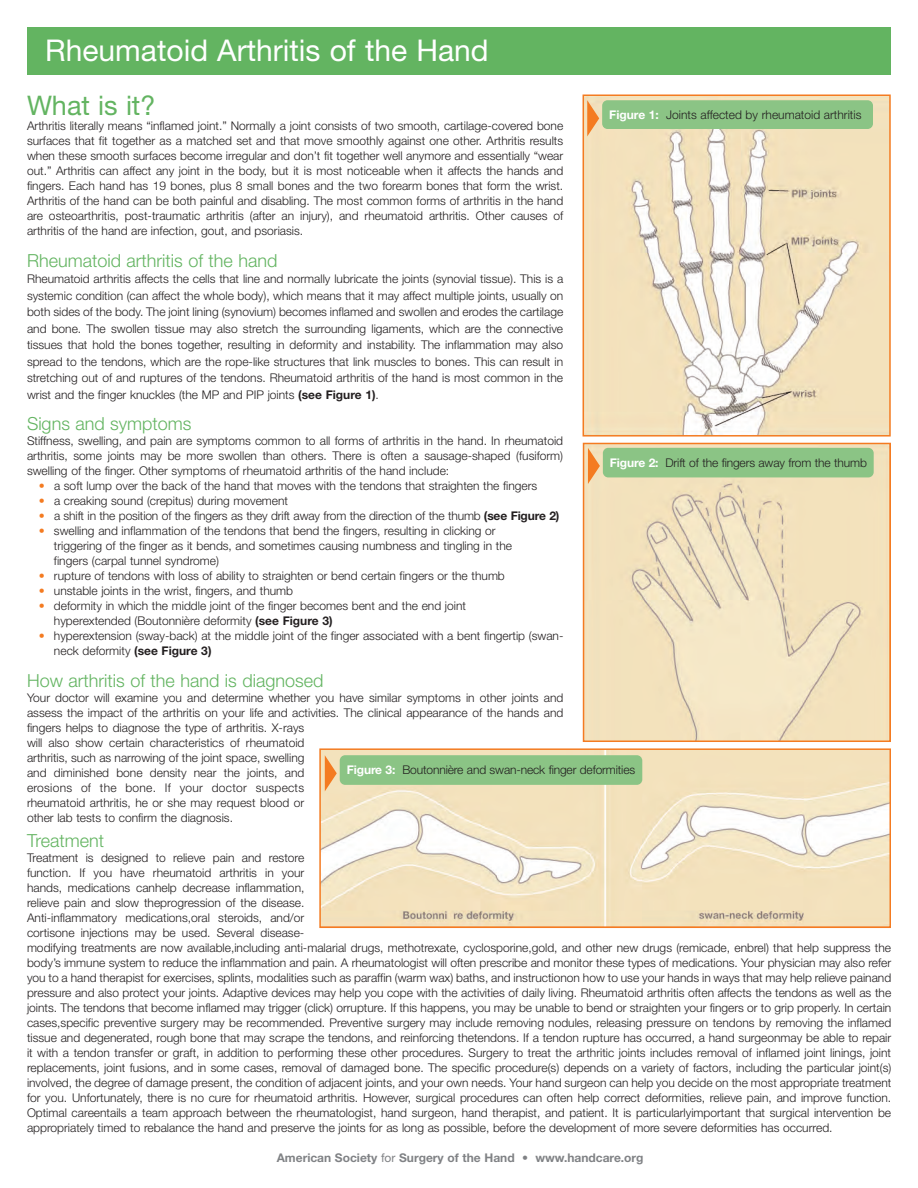
<style>
.page{position:relative;width:918px;height:1188px;background:#fff}
.page>*{position:absolute;margin:0;border:0;box-sizing:border-box;transform-origin:0 0}
.t1{font:30px "Helvetica Neue";color:#fff}
.t2{font:27px "Helvetica Neue";color:#63b461}
.t3{font:300 18px "Helvetica Neue";color:#63b461}
.t4{font:300 12px/15px "Helvetica Neue";color:#231f20}
.t5{font:700 12px "Helvetica Neue";color:#808285}
.s1{font-weight:700}
.s2{color:#f47b21}
.s3{font-weight:700;color:#fff}
.s4{font-weight:400}
</style>
<div class="page">
<div style="left:28px;top:27px;width:863px;height:47px;background:#63b461"></div>
<img style="left:586px;top:97px;width:302px;height:337px">
<div style="left:583px;top:94px;width:308px;height:343px;border:2px solid #f47b21"></div>
<img style="left:586px;top:446px;width:302px;height:293px">
<div style="left:583px;top:443px;width:308px;height:299px;border:2px solid #f47b21"></div>
<svg style="left:587px;top:100px;width:12px;height:36px"></svg>
<div style="left:602px;top:100px;width:271px;height:29px;background:#8bc485;border-radius:5px"></div>
<img style="left:322px;top:751px;width:566px;height:174px">
<div style="left:319px;top:748px;width:572px;height:180px;border:2px solid #f47b21"></div>
<svg style="left:588px;top:448px;width:12px;height:36px"></svg>
<div style="left:603px;top:448px;width:271px;height:29px;background:#8bc485;border-radius:5px"></div>
<svg style="left:325px;top:755px;width:12px;height:36px"></svg>
<div style="left:340px;top:755px;width:302px;height:30px;background:#8bc485;border-radius:5px"></div>
<h1 class="t1" style="left:45px;top:39px;width:445px">Rheumatoid Arthritis of the Hand</h1>
<h2 class="t2" style="left:27px;top:96px;width:130px">What is it?</h2>
<p class="t4" style="left:27px;top:120px;width:538px;text-align:justify">Arthritis literally means “inflamed joint.” Normally a joint consists of two smooth, cartilage-covered bone surfaces that fit together as a matched set and that move smoothly against one other. Arthritis results when these smooth surfaces become irregular and don’t fit together well anymore and essentially “wear out.” Arthritis can affect any joint in the body, but it is most noticeable when it affects the hands and fingers. Each hand has 19 bones, plus 8 small bones and the two forearm bones that form the wrist.<br>Arthritis of the hand can be both painful and disabling. The most common forms of arthritis in the hand are osteoarthritis, post-traumatic arthritis (after an injury), and rheumatoid arthritis. Other causes of arthritis of the hand are infection, gout, and psoriasis.</p>
<h3 class="t3" style="left:27px;top:254px;width:252px">Rheumatoid arthritis of the hand</h3>
<p class="t4" style="left:27px;top:272px;width:538px;line-height:16.5px;text-align:justify">Rheumatoid arthritis affects the cells that line and normally lubricate the joints (synovial tissue). This is a systemic condition (can affect the whole body), which means that it may affect multiple joints, usually on both sides of the body. The joint lining (synovium) becomes inflamed and swollen and erodes the cartilage and bone. The swollen tissue may also stretch the surrounding ligaments, which are the connective tissues that hold the bones together, resulting in deformity and instability. The inflammation may also spread to the tendons, which are the rope-like structures that link muscles to bones. This can result in stretching out of and ruptures of the tendons. Rheumatoid arthritis of the hand is most common in the wrist and the finger knuckles (the MP and PIP joints <span class="s1">(see Figure 1)</span>.</p>
<h3 class="t3" style="left:27px;top:417px;width:166px">Signs and symptoms</h3>
<p class="t4" style="left:27px;top:435px;width:538px;text-align:justify">Stiffness, swelling, and pain are symptoms common to all forms of arthritis in the hand. In rheumatoid arthritis, some joints may be more swollen than others. There is often a sausage-shaped (fusiform) swelling of the finger. Other symptoms of rheumatoid arthritis of the hand include:</p>
<p class="t4" style="left:39px;top:480px;width:500px"><span class="s2">•</span> a soft lump over the back of the hand that moves with the tendons that straighten the fingers</p>
<p class="t4" style="left:39px;top:495px;width:251px"><span class="s2">•</span> a creaking sound (crepitus) during movement</p>
<p class="t4" style="left:39px;top:510px;width:522px"><span class="s2">•</span> a shift in the position of the fingers as they drift away from the direction of the thumb <span class="s1">(see Figure 2)</span></p>
<p class="t4" style="left:54px;top:525px;width:460px;text-indent:-15px"><span class="s2">•</span> swelling and inflammation of the tendons that bend the fingers, resulting in clicking or triggering of the finger as it bends, and sometimes causing numbness and tingling in the fingers (carpal tunnel syndrome)</p>
<p class="t4" style="left:39px;top:570px;width:468px"><span class="s2">•</span> rupture of tendons with loss of ability to straighten or bend certain fingers or the thumb</p>
<p class="t4" style="left:39px;top:585px;width:256px"><span class="s2">•</span> unstable joints in the wrist, fingers, and thumb</p>
<p class="t4" style="left:54px;top:600px;width:414px;text-indent:-15px"><span class="s2">•</span> deformity in which the middle joint of the finger becomes bent and the end joint hyperextended (Boutonnière deformity <span class="s1">(see Figure 3)</span></p>
<p class="t4" style="left:54px;top:630px;width:511px;text-indent:-15px"><span class="s2">•</span> hyperextension (sway-back) at the middle joint of the finger associated with a bent fingertip (swan&shy;neck deformity <span class="s1">(see Figure 3)</span></p>
<h3 class="t3" style="left:27px;top:674px;width:298px">How arthritis of the hand is diagnosed</h3>
<p class="t4" style="left:27px;top:691px;width:538px">Your doctor will examine you and determine whether you have similar symptoms in other joints and assess the impact of the arthritis on your life and activities. The clinical appearance of the hands and fingers helps to diagnose the type of arthritis. X-rays<br>will also show certain characteristics of rheumatoid<br>arthritis, such as narrowing of the joint space, swelling<br>and diminished bone density near the joints, and<br>erosions of the bone. If your doctor suspects<br>rheumatoid arthritis, he or she may request blood or<br>other lab tests to confirm the diagnosis.</p>
<h3 class="t3" style="left:27px;top:834px;width:79px">Treatment</h3>
<p class="t4" style="left:27px;top:852px;width:866px">Treatment is designed to relieve pain and restore<br>function. If you have rheumatoid arthritis in your<br>hands, medications canhelp decrease inflammation,<br>relieve pain and slow theprogression of the disease.<br>Anti-inflammatory medications,oral steroids, and/or<br>cortisone injections may be used. Several disease-<br>modifying treatments are now available,including anti-malarial drugs, methotrexate, cyclosporine,gold, and other new drugs (remicade, enbrel) that help suppress the body’s immune system to reduce the inflammation and pain. A rheumatologist will often prescribe and monitor these types of medications. Your physician may also refer you to a hand therapist for exercises, splints, modalities such as paraffin (warm wax) baths, and instructionon how to use your hands in ways that may help relieve painand pressure and also protect your joints. Adaptive devices may help you cope with the activities of daily living. Rheumatoid arthritis often affects the tendons as well as the joints. The tendons that become inflamed may trigger (click) orrupture. If this happens, you may be unable to bend or straighten your fingers or to grip properly. In certain cases,specific preventive surgery may be recommended. Preventive surgery may include removing nodules, releasing pressure on tendons by removing the inflamed tissue and degenerated, rough bone that may scrape the tendons, and reinforcing thetendons. If a tendon rupture has occurred, a hand surgeonmay be able to repair it with a tendon transfer or graft, in addition to performing these other procedures. Surgery to treat the arthritic joints includes removal of inflamed joint linings, joint replacements, joint fusions, and in some cases, removal of damaged bone. The specific procedure(s) depends on a variety of factors, including the particular joint(s) involved, the degree of damage present, the condition of adjacent joints, and your own needs. Your hand surgeon can help you decide on the most appropriate treatment for you. Unfortunately, there is no cure for rheumatoid arthritis. However, surgical procedures can often help correct deformities, relieve pain, and improve function.<br>Optimal careentails a team approach between the rheumatologist, hand surgeon, hand therapist, and patient. It is particularlyimportant that surgical intervention be appropriately timed to rebalance the hand and preserve the joints for as long as possible, before the development of more severe deformities has occurred.</p>
<p class="t4" style="left:609px;top:109px;width:254px"><span class="s3">Figure 1:</span> Joints affected by rheumatoid arthritis</p>
<p class="t4" style="left:610px;top:456px;width:258px"><span class="s3">Figure 2:</span> Drift of the fingers away from the thumb</p>
<p class="t4" style="left:347px;top:764px;width:290px"><span class="s3">Figure 3:</span> Boutonnière and swan-neck finger deformities</p>
<p class="t5" style="left:277px;top:1153px;width:368px">American Society <span class="s4">for</span> Surgery of the Hand • www.handcare.org</p>
</div>
